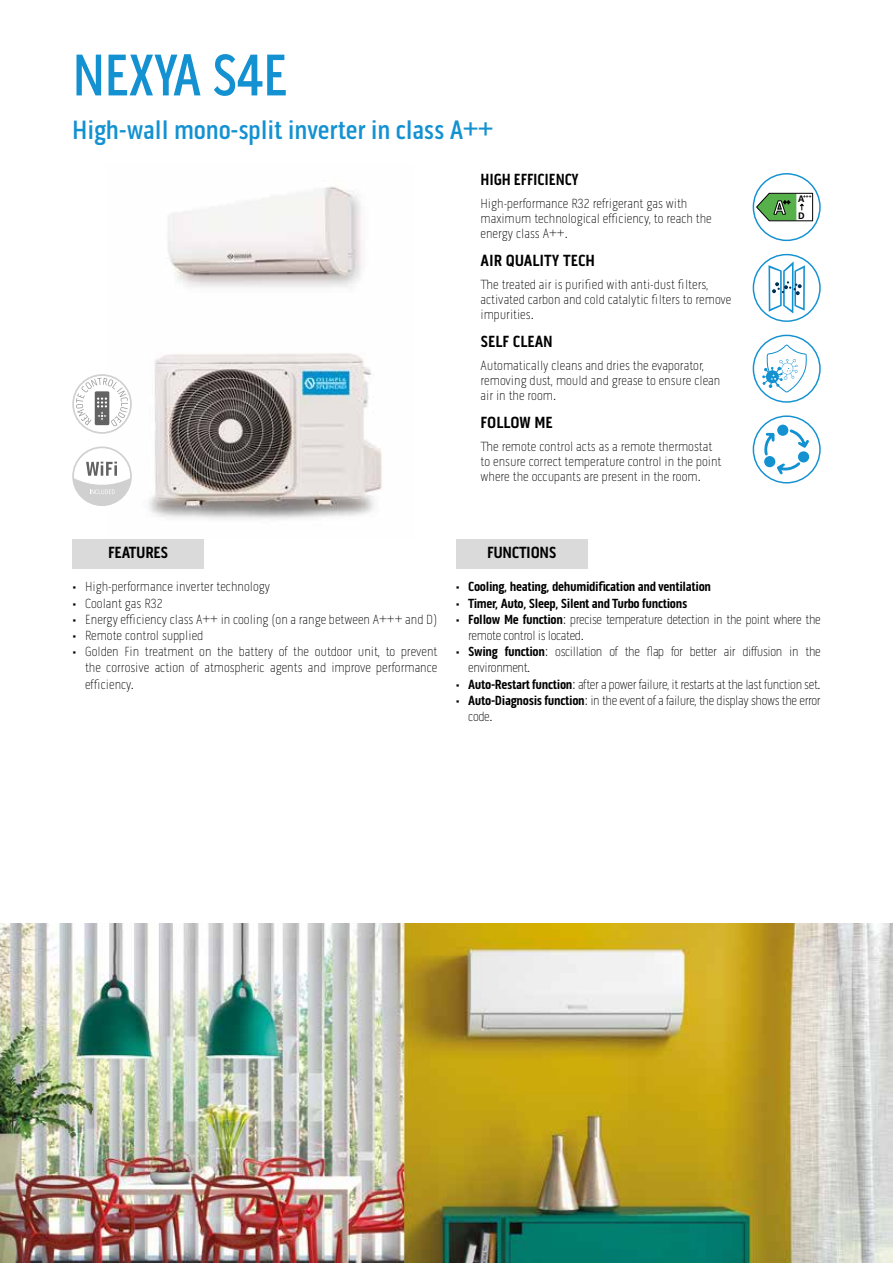
<style>
.page{position:relative;width:893px;height:1263px;background:#fff}
.page>*{position:absolute;margin:0;border:0;box-sizing:border-box;transform-origin:0 0}
.t1{font:500 60px "Pill Gothic 300 mg";letter-spacing:-.02em;color:#1391d1;scale:.95 1}
.t2{font:500 27px "Pill Gothic 300 mg";letter-spacing:-.01em;color:#1391d1}
.t3{font:700 16.5px "Pill Gothic 300 mg";letter-spacing:-.01em;color:#000}
.t4{font:700 16.5px "Pill Gothic 300 mg";letter-spacing:-.01em;color:#000;scale:.95 1}
.t5{font:100 13.5px/15px "Pill Gothic 300 mg";color:#000}
.t6{font:100 13.5px/16.2px "Pill Gothic 300 mg";letter-spacing:-.025em;color:#000}
.t7{font:700 13.5px "Pill Gothic 300 mg";letter-spacing:-.025em;color:#000}
.t8{font:700 10.35px "Calibri";color:#000}
.t9{font:700 7.05px "Calibri";color:#fff}
.t10{font:700 5.7px "Calibri";color:#000}
.s1{font-size:10.35px}
.s2{font-weight:100}
.s3{font-weight:700}
</style>
<div class="page">
<img style="left:107px;top:186px;width:275px;height:334px">
<div style="left:753px;top:173px;width:68px;height:68px;border:1px solid #1391d1;border-radius:50%"></div>
<svg style="left:756px;top:192px;width:57px;height:29px"></svg>
<svg style="left:768px;top:261px;width:37px;height:53px"></svg>
<div style="left:753px;top:254px;width:68px;height:68px;border:1px solid #1391d1;border-radius:50%"></div>
<div style="left:753px;top:335px;width:68px;height:68px;border:1px solid #1391d1;border-radius:50%"></div>
<svg style="left:762px;top:345px;width:45px;height:47px"></svg>
<svg style="left:753px;top:415px;width:68px;height:68px"></svg>
<div style="left:72px;top:539px;width:132px;height:29px;background:#dadada"></div>
<div style="left:456px;top:539px;width:132px;height:29px;background:#dadada"></div>
<img style="left:0;top:923px;width:893px;height:340px">
<svg style="left:73px;top:375px;width:58px;height:58px"></svg>
<div style="left:72px;top:374px;width:60px;height:60px;border:2px solid #d0d0d0;border-radius:50%"></div>
<svg style="left:76px;top:378px;width:52px;height:48px"></svg>
<svg style="left:73px;top:447px;width:58px;height:58px"></svg>
<div style="left:72px;top:446px;width:60px;height:60px;border:2px solid #d0d0d0;border-radius:50%"></div>
<svg style="left:73px;top:462px;width:58px;height:43px"></svg>
<h1 class="t1" style="left:72px;top:40px;width:229px">NEXYA S4E</h1>
<h2 class="t2" style="left:72px;top:114px;width:423px">High-wall mono-split inverter in class A++</h2>
<p class="t4" style="left:480px;top:170px;width:105px">HIGH EFFICIENCY</p>
<p class="t5" style="left:480px;top:196px;width:233px">High-performance R32 refrigerant gas with maximum technological efficiency, to reach the energy class A++.</p>
<p class="t3" style="left:480px;top:251px;width:116px">AIR QUALITY TECH</p>
<p class="t5" style="left:480px;top:277px;width:252px">The treated air is purified with anti-dust filters, activated carbon and cold catalytic filters to remove impurities.</p>
<p class="t3" style="left:480px;top:331px;width:74px">SELF CLEAN</p>
<p class="t5" style="left:480px;top:358px;width:241px">Automatically cleans and dries the evaporator, removing dust, mould and grease to ensure clean air in the room.</p>
<p class="t3" style="left:480px;top:412px;width:74px">FOLLOW ME</p>
<p class="t5" style="left:480px;top:439px;width:242px">The remote control acts as a remote thermostat to ensure correct temperature control in the point where the occupants are present in the room.</p>
<p class="t9" style="left:783px;top:197px;width:8px">++</p>
<p class="t10" style="left:798px;top:192px;width:15px"><span class="s1">A</span>+++</p>
<p class="t8" style="left:798px;top:208px;width:8px">D</p>
<p class="t3" style="left:108px;top:543px;width:61px">FEATURES</p>
<p class="t3" style="left:487px;top:543px;width:71px">FUNCTIONS</p>
<p class="t5" style="left:72px;top:579px;width:199px">• High-performance inverter technology</p>
<p class="t5" style="left:72px;top:595px;width:92px">• Coolant gas R32</p>
<p class="t5" style="left:72px;top:612px;width:367px">• Energy efficiency class A++ in cooling (on a range between A+++ and D)</p>
<p class="t5" style="left:72px;top:628px;width:132px">• Remote control supplied</p>
<p class="t5" style="left:85px;top:643px;width:354px;line-height:16.2px;text-align:justify;text-indent:-13px">• Golden Fin treatment on the battery of the outdoor unit, to prevent the corrosive action of atmospheric agents and improve performance efficiency.</p>
<p class="t7" style="left:455px;top:579px;width:257px"><span class="s2">•</span> Cooling, heating, dehumidification and ventilation</p>
<p class="t7" style="left:455px;top:595px;width:233px"><span class="s2">•</span> Timer, Auto, Sleep, Silent and Turbo functions</p>
<p class="t6" style="left:468px;top:611px;width:354px;text-indent:-13px">• <span class="s3">Follow Me function</span>: precise temperature detection in the point where the remote control is located.</p>
<p class="t6" style="left:468px;top:643px;width:354px;text-indent:-13px">• <span class="s3">Swing function</span>: oscillation of the flap for better air diffusion in the environment.</p>
<p class="t6" style="left:455px;top:676px;width:367px">• <span class="s3">Auto-Restart function</span>: after a power failure, it restarts at the last function set.</p>
<p class="t6" style="left:468px;top:692px;width:354px;text-indent:-13px">• <span class="s3">Auto-Diagnosis function</span>: in the event of a failure, the display shows the error code.</p>
</div>
